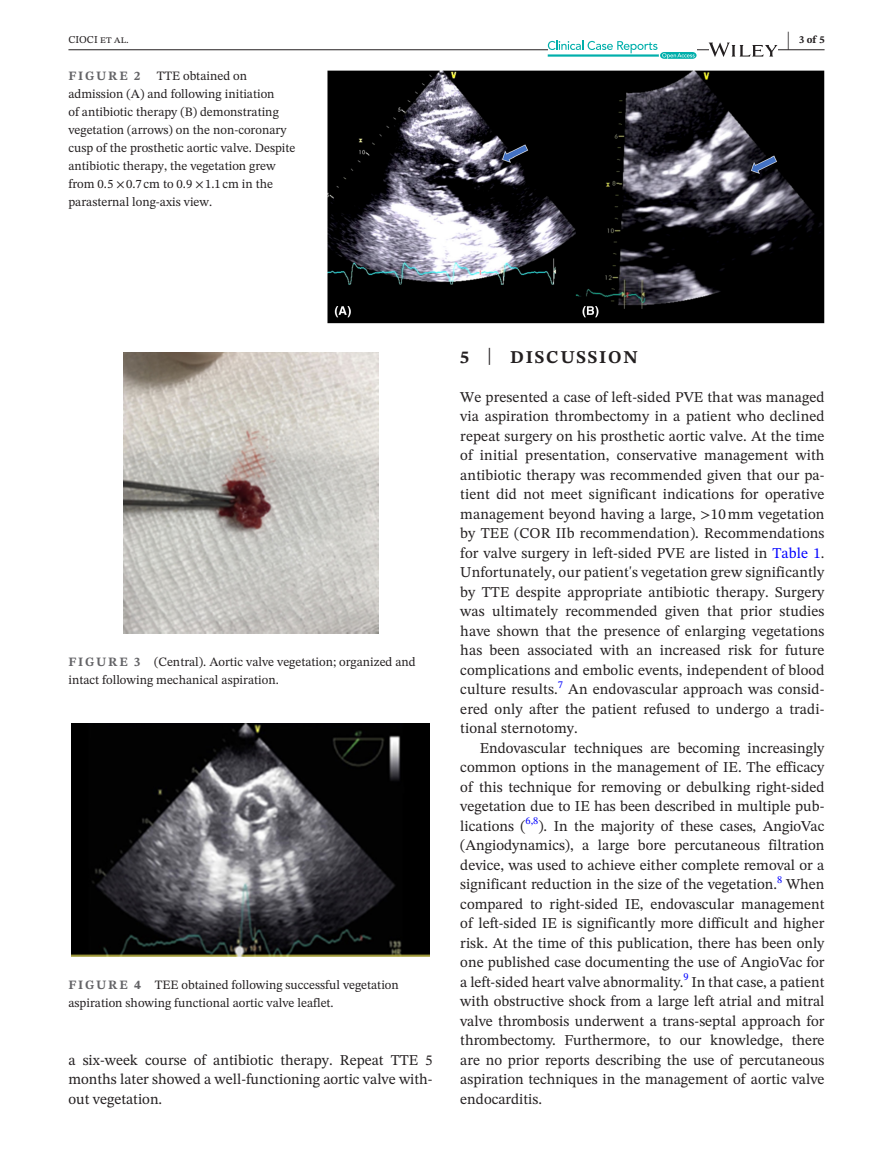
<style>
.page{position:relative;width:893px;height:1174px;background:#fff}
.page>*{position:absolute;margin:0;border:0;box-sizing:border-box;transform-origin:0 0}
.t1{font:700 21px "STIX Two Text";color:#231f20;scale:.42 1}
.t2{font:700 18px "STIX Two Text";letter-spacing:.1em;color:#231f20}
.t3{font:15px/19.5px "STIX Two Text";color:#231f20;text-align:justify}
.t4{font:12.75px/18px "STIX Two Text";color:#231f20}
.t5{font:700 12.75px "STIX Two Text";letter-spacing:.14em;color:#636366}
.t6{font:10.5px "STIX Two Text";color:#231f20}
.t7{font:10.5px "STIX Two Text";color:#00f}
.t8{font:700 10.5px "STIX Two Text";color:#231f20}
.s1{font-family:"STIX"}
.s2{font-weight:700;color:#636366}
.s3{font-weight:400;font-size:23.7px}
.s4{color:#00f}
</style>
<div class="page">
<hr style="left:68px;top:49px;width:756px;height:1px;background:#231f20">
<svg style="left:548px;top:41px;width:148px;height:18px"></svg>
<svg style="left:709px;top:43px;width:68px;height:14px"></svg>
<img style="left:327px;top:70px;width:497px;height:253px">
<img style="left:123px;top:353px;width:255px;height:280px">
<div style="left:68px;top:723px;width:365px;height:233px;background:linear-gradient(to bottom,#fff,#fff)"></div>
<img style="left:72px;top:723px;width:357px;height:233px">
<h1 class="t1" style="left:787px;top:24px;width:8px">|</h1>
<p class="t6" style="left:68px;top:32px;width:62px">CIOCI et al.</p>
<p class="t8" style="left:799px;top:32px;width:27px">3 of 5</p>
<p class="t4" style="left:68px;top:66px;width:229px;text-indent:88px">TTE obtained on admission (A) and following initiation<br>of antibiotic therapy (B) demonstrating vegetation (arrows) on the non-coronary cusp of the prosthetic aortic valve. Despite antibiotic therapy, the vegetation grew from 0.5 <span class="s1">×</span>0.7 cm to 0.9 <span class="s1">×</span>1.1 cm in the parasternal long-axis view.</p>
<p class="t5" style="left:68px;top:66px;width:73px">FIGURE 2</p>
<p class="t4" style="left:68px;top:652px;width:349px"><span class="s2">FIGURE 3</span> (Central). Aortic valve vegetation; organized and intact following mechanical aspiration.</p>
<p class="t4" style="left:68px;top:975px;width:332px"><span class="s2">FIGURE 4</span> TEE obtained following successful vegetation aspiration showing functional aortic valve leaflet.</p>
<p class="t3" style="left:68px;top:1050px;width:366px">a six-week course of antibiotic therapy. Repeat TTE 5 months later showed a well-functioning aortic valve with&shy;out vegetation.</p>
<p class="t2" style="left:460px;top:344px;width:179px">5 <span class="s3">|</span> DISCUSSION</p>
<p class="t3" style="left:460px;top:387px;width:366px">We presented a case of left-sided PVE that was managed via aspiration thrombectomy in a patient who declined repeat surgery on his prosthetic aortic valve. At the time of initial presentation, conservative management with antibiotic therapy was recommended given that our pa&shy;tient did not meet significant indications for operative management beyond having a large, <span class="s1">&gt;</span>10mm vegetation by TEE (COR IIb recommendation). Recommendations for valve surgery in left-sided PVE are listed in <span class="s4">Table 1</span>.<br>Unfortunately, our patient's vegetation grew significantly by TTE despite appropriate antibiotic therapy. Surgery was ultimately recommended given that prior studies have shown that the presence of enlarging vegetations has been associated with an increased risk for future complications and embolic events, independent of blood culture results.</p>
<p class="t7" style="left:558px;top:676px;width:7px">7</p>
<p class="t3" style="left:460px;top:679px;width:366px;text-indent:108px">An endovascular approach was consid&shy;ered only after the patient refused to undergo a tradi&shy;tional sternotomy.</p>
<p class="t3" style="left:460px;top:738px;width:366px;text-indent:20px">Endovascular techniques are becoming increasingly common options in the management of IE. The efficacy of this technique for removing or debulking right-sided vegetation due to IE has been described in multiple pub&shy;lications (</p>
<p class="t7" style="left:525px;top:813px;width:14px">6,8</p>
<p class="t3" style="left:460px;top:816px;width:366px;text-indent:78px">). In the majority of these cases, AngioVac (Angiodynamics), a large bore percutaneous filtration device, was used to achieve either complete removal or a significant reduction in the size of the vegetation.</p>
<p class="t7" style="left:777px;top:871px;width:7px">8</p>
<p class="t3" style="left:460px;top:874px;width:366px;text-indent:326px">When compared to right-sided IE, endovascular management of left-sided IE is significantly more difficult and higher risk. At the time of this publication, there has been only one published case documenting the use of AngioVac for a left-sided heart valve abnormality.</p>
<p class="t7" style="left:683px;top:969px;width:7px">9</p>
<p class="t3" style="left:460px;top:972px;width:366px;text-indent:231px">In that case, a patient with obstructive shock from a large left atrial and mitral valve thrombosis underwent a trans-septal approach for thrombectomy. Furthermore, to our knowledge, there are no prior reports describing the use of percutaneous aspiration techniques in the management of aortic valve endocarditis.</p>
</div>
